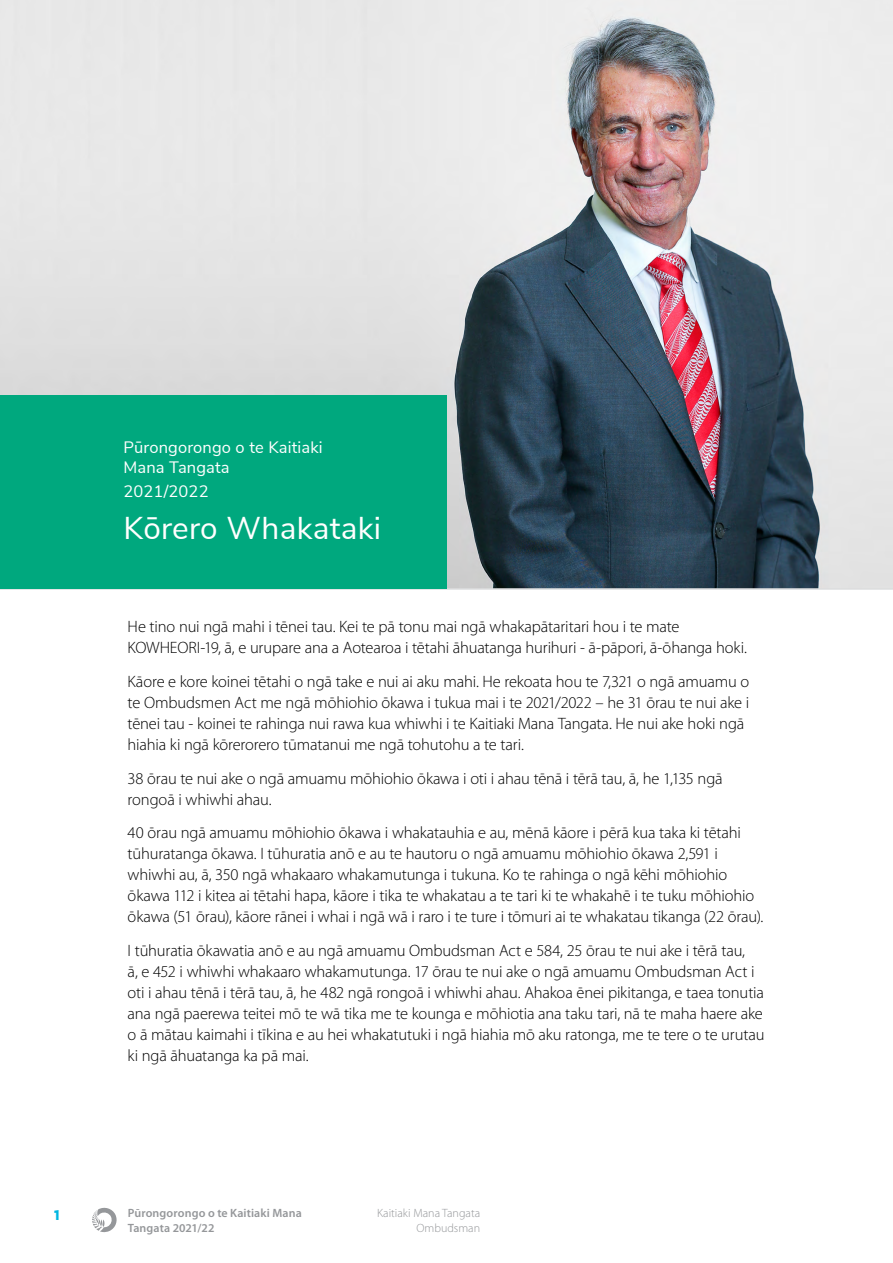
<style>
.page{position:relative;width:893px;height:1263px;background:#fff}
.page>*{position:absolute;margin:0;border:0;box-sizing:border-box;transform-origin:0 0}
.t1{font:31.5px "Nunito Sans";letter-spacing:.01em;color:#fff}
.t2{font:300 16.5px/21px "Myriad Pro";letter-spacing:-.01em;color:#000}
.t3{font:16.5px/19.8px "Nunito Sans";letter-spacing:.01em;color:#fff}
.t4{font:700 16.5px "Karbon";color:#00b6e1}
.t5{font:600 12px/15px "Myriad Pro";letter-spacing:.01em;color:#95979a}
.t6{font:300 12px/15px "Myriad Pro";color:#95979a;text-align:right}
</style>
<div class="page">
<svg style="left:0;top:0;width:893px;height:590px;background:#b6b8bc"></svg>
<div style="left:0;top:395px;width:446px;height:194px;background:#00a87e"></div>
<svg style="left:92px;top:1207px;width:25px;height:25px"></svg>
<p class="t3" style="left:123px;top:436px;width:201px">Pūrongorongo o te Kaitiaki<br>Mana Tangata</p>
<p class="t3" style="left:123px;top:480px;width:87px">2021/2022</p>
<h1 class="t1" style="left:123px;top:505px;width:259px">Kōrero Whakataki</h1>
<p class="t2" style="left:128px;top:616px;width:621px">He tino nui ngā mahi i tēnei tau. Kei te pā tonu mai ngā whakapātaritari hou i te mate<br>KOWHEORI-19, ā, e urupare ana a Aotearoa i tētahi āhuatanga hurihuri - ā-pāpori, ā-ōhanga hoki.</p>
<p class="t2" style="left:128px;top:671px;width:623px">Kāore e kore koinei tētahi o ngā take e nui ai aku mahi. He rekoata hou te 7,321 o ngā amuamu o te Ombudsmen Act me ngā mōhiohio ōkawa i tukua mai i te 2021/2022 – he 31 ōrau te nui ake i tēnei tau - koinei te rahinga nui rawa kua whiwhi i te Kaitiaki Mana Tangata. He nui ake hoki ngā hiahia ki ngā kōrerorero tūmatanui me ngā tohutohu a te tari.</p>
<p class="t2" style="left:128px;top:768px;width:596px">38 ōrau te nui ake o ngā amuamu mōhiohio ōkawa i oti i ahau tēnā i tērā tau, ā, he 1,135 ngā rongoā i whiwhi ahau.</p>
<p class="t2" style="left:128px;top:823px;width:637px">40 ōrau ngā amuamu mōhiohio ōkawa i whakatauhia e au, mēnā kāore i pērā kua taka ki tētahi tūhuratanga ōkawa. I tūhuratia anō e au te hautoru o ngā amuamu mōhiohio ōkawa 2,591 i whiwhi au, ā, 350 ngā whakaaro whakamutunga i tukuna. Ko te rahinga o ngā kēhi mōhiohio ōkawa 112 i kitea ai tētahi hapa, kāore i tika te whakatau a te tari ki te whakahē i te tuku mōhiohio ōkawa (51 ōrau), kāore rānei i whai i ngā wā i raro i te ture i tōmuri ai te whakatau tikanga (22 ōrau).</p>
<p class="t2" style="left:128px;top:940px;width:638px">I tūhuratia ōkawatia anō e au ngā amuamu Ombudsman Act e 584, 25 ōrau te nui ake i tērā tau,<br>ā, e 452 i whiwhi whakaaro whakamutunga. 17 ōrau te nui ake o ngā amuamu Ombudsman Act i oti i ahau tēnā i tērā tau, ā, he 482 ngā rongoā i whiwhi ahau. Ahakoa ēnei pikitanga, e taea tonutia ana ngā paerewa teitei mō te wā tika me te kounga e mōhiotia ana taku tari, nā te maha haere ake o ā mātau kaimahi i tīkina e au hei whakatutuki i ngā hiahia mō aku ratonga, me te tere o te urutau ki ngā āhuatanga ka pā mai.</p>
<p class="t5" style="left:128px;top:1205px;width:176px">Pūrongorongo o te Kaitiaki Mana<br>Tangata 2021/22</p>
<p class="t4" style="left:54px;top:1205px;width:7px">1</p>
<p class="t6" style="left:377px;top:1205px;width:105px">Kaitiaki Mana Tangata<br>Ombudsman</p>
</div>
